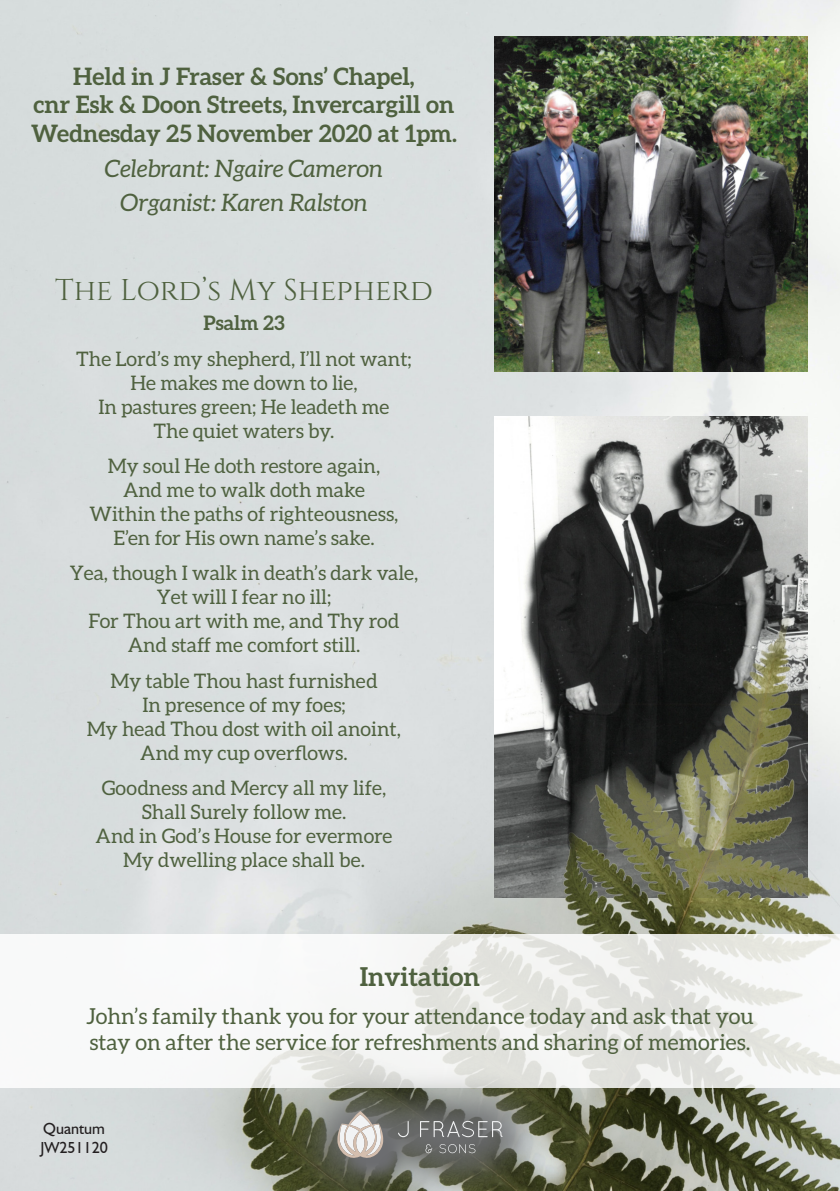
<style>
.page{position:relative;width:840px;height:1191px;background:#fff}
.page>*{position:absolute;margin:0;border:0;box-sizing:border-box;transform-origin:0 0}
.t1{font:30px "Cinzel";color:#4f613f}
.t2{font:700 26px "Aleo";color:#4f613f}
.t3{font:700 24px/28.8px "Aleo";color:#4f613f;text-align:center}
.t4{font:italic 24px/34.4px "Aleo";color:#4f613f;text-align:center}
.t5{font:22px/26.4px "Aleo";color:#4f613f}
.t6{font:20px/24px "Aleo";color:#4f613f;text-align:center}
.t7{font:700 20px "Aleo";color:#4f613f}
.t8{font:16px/19.2px "Humanist 521 BT";color:#231f20}
</style>
<div class="page">
<img style="left:0;top:0;width:839px;height:576px">
<img style="left:494px;top:416px;width:313px;height:160px">
<img style="left:494px;top:37px;width:313px;height:335px">
<img style="left:0;top:576px;width:839px;height:615px">
<svg style="left:0;top:934px;width:839px;height:153px"></svg>
<svg style="left:285px;top:1060px;width:269px;height:131px;background:#87897d"></svg>
<svg style="left:337px;top:1111px;width:46px;height:47px"></svg>
<svg style="left:398px;top:1121px;width:10px;height:16px"></svg>
<svg style="left:420px;top:1120px;width:82px;height:17px"></svg>
<svg style="left:425px;top:1144px;width:7px;height:9px"></svg>
<svg style="left:439px;top:1144px;width:36px;height:9px"></svg>
<p class="t3" style="left:31px;top:61px;width:427px">Held in J Fraser &amp; Sons’ Chapel,<br>cnr Esk &amp; Doon Streets, Invercargill on<br>Wednesday 25 November 2020 at 1pm.</p>
<p class="t4" style="left:105px;top:151px;width:279px">Celebrant: Ngaire Cameron<br>Organist: Karen Ralston</p>
<h1 class="t1" style="left:55px;top:273px;width:379px">The Lord’s My Shepherd</h1>
<p class="t7" style="left:203px;top:311px;width:83px">Psalm 23</p>
<p class="t6" style="left:76px;top:346px;width:337px">The Lord’s my shepherd, I’ll not want;<br>He makes me down to lie,<br>In pastures green; He leadeth me<br>The quiet waters by.</p>
<p class="t6" style="left:90px;top:453px;width:310px">My soul He doth restore again,<br>And me to walk doth make<br>Within the paths of righteousness,<br>E’en for His own name’s sake.</p>
<p class="t6" style="left:70px;top:561px;width:350px">Yea, though I walk in death’s dark vale,<br>Yet will I fear no ill;<br>For Thou art with me, and Thy rod<br>And staff me comfort still.</p>
<p class="t6" style="left:87px;top:668px;width:315px">My table Thou hast furnished<br>In presence of my foes;<br>My head Thou dost with oil anoint,<br>And my cup overflows.</p>
<p class="t6" style="left:96px;top:775px;width:298px">Goodness and Mercy all my life,<br>Shall Surely follow me.<br>And in God’s House for evermore<br>My dwelling place shall be.</p>
<h2 class="t2" style="left:359px;top:962px;width:122px">Invitation</h2>
<p class="t5" style="left:86px;top:1002px;width:668px">John’s family thank you for your attendance today and ask that you stay on after the service for refreshments and sharing of memories.</p>
<p class="t8" style="left:40px;top:1118px;width:69px">Quantum<br>JW251120</p>
</div>
